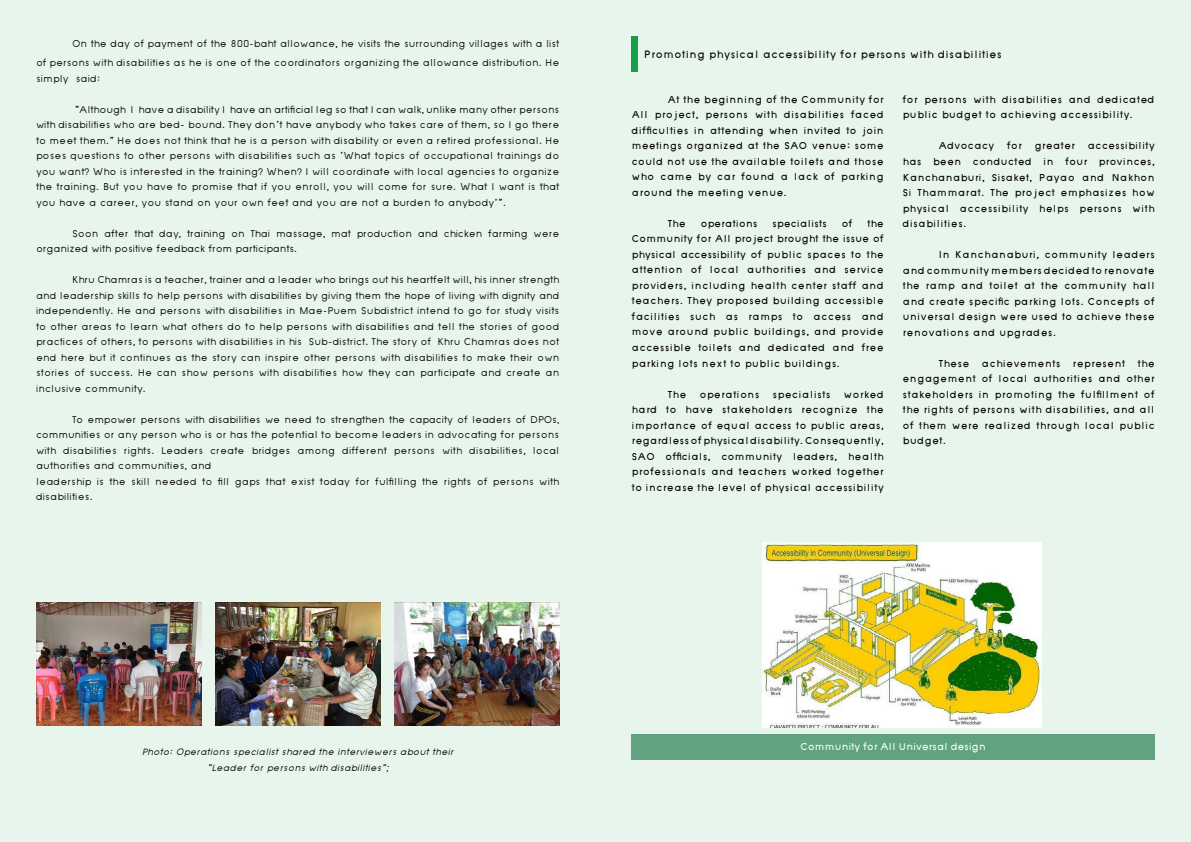
<style>
.page{position:relative;width:1191px;height:842px;background:#e8f5ed}
.page>*{position:absolute;margin:0;border:0;box-sizing:border-box;transform-origin:0 0}
.t1{font:700 17px "Chula Narak";color:#000}
.t2{font:16px/15.5px "Chula Narak";color:#000}
.t3{font:700 16px/15.5px "Chula Narak";color:#000;text-align:justify}
.t4{font:700 16px "Chula Narak";letter-spacing:-.03em;color:#fff}
.t5{font:italic 15px/15.5px "Chula Narak";color:#000;text-align:center}
</style>
<div class="page">
<img style="left:36px;top:602px;width:165px;height:124px">
<img style="left:215px;top:602px;width:165px;height:124px">
<img style="left:394px;top:602px;width:165px;height:124px">
<img style="left:763px;top:542px;width:278px;height:185px">
<div style="left:631px;top:734px;width:524px;height:26px;background:#61a380"></div>
<div style="left:631px;top:36px;width:7px;height:35px;background:#169e48"></div>
<p class="t2" style="left:36px;top:34px;width:525px;line-height:19.2px;text-align:right">On the day of payment of the 800-baht allowance, he visits the surrounding villages with a list<br>of persons with disabilities as he is one of the coordinators organizing the allowance distribution. He</p>
<p class="t2" style="left:74px;top:62px;width:486px;line-height:31px;text-indent:-38px">simply said:<br>“Although I have a disability I have an artificial leg so that I can walk, unlike many other persons</p>
<p class="t2" style="left:36px;top:117px;width:525px;text-align:justify">with disabilities who are bed- bound. They don’t have anybody who takes care of them, so I go there to meet them.” He does not think that he is a person with disability or even a retired professional. He poses questions to other persons with disabilities such as ‘What topics of occupational trainings do you want? Who is interested in the training? When? I will coordinate with local agencies to organize the training. But you have to promise that if you enroll, you will come for sure. What I want is that you have a career, you stand on your own feet and you are not a burden to anybody’”.</p>
<p class="t2" style="left:36px;top:225px;width:525px;text-indent:36px">Soon after that day, training on Thai massage, mat production and chicken farming were organized with positive feedback from participants.</p>
<p class="t2" style="left:36px;top:272px;width:525px;text-align:justify;text-indent:36px">Khru Chamras is a teacher, trainer and a leader who brings out his heartfelt will, his inner strength and leadership skills to help persons with disabilities by giving them the hope of living with dignity and independently. He and persons with disabilities in Mae-Puem Subdistrict intend to go for study visits to other areas to learn what others do to help persons with disabilities and tell the stories of good practices of others, to persons with disabilities in his Sub-district. The story of Khru Chamras does not end here but it continues as the story can inspire other persons with disabilities to make their own stories of success. He can show persons with disabilities how they can participate and create an inclusive community.</p>
<p class="t2" style="left:36px;top:411px;width:525px;text-indent:36px">To empower persons with disabilities we need to strengthen the capacity of leaders of DPOs, communities or any person who is or has the potential to become leaders in advocating for persons with disabilities rights. Leaders create bridges among different persons with disabilities, local authorities and communities, and<br>leadership is the skill needed to fill gaps that exist today for fulfilling the rights of persons with disabilities.</p>
<p class="t1" style="left:644px;top:43px;width:359px">Promoting physical accessibility for persons with disabilities</p>
<p class="t3" style="left:631px;top:91px;width:254px;text-indent:36px">At the beginning of the Community for All project, persons with disabilities faced difficulties in attending when invited to join meetings organized at the SAO venue: some could not use the available toilets and those who came by car found a lack of parking around the meeting venue.</p>
<p class="t3" style="left:631px;top:215px;width:254px;text-indent:36px">The operations specialists of the Community for All project brought the issue of physical accessibility of public spaces to the attention of local authorities and service providers, including health center staff and teachers. They proposed building accessible facilities such as ramps to access and move around public buildings, and provide accessible toilets and dedicated and free parking lots next to public buildings.</p>
<p class="t3" style="left:631px;top:385px;width:254px;text-indent:36px">The operations specialists worked hard to have stakeholders recognize the importance of equal access to public areas, regardless of physical disability. Consequently, SAO officials, community leaders, health professionals and teachers worked together to increase the level of physical accessibility</p>
<p class="t3" style="left:902px;top:91px;width:254px">for persons with disabilities and dedicated public budget to achieving accessibility.</p>
<p class="t3" style="left:902px;top:137px;width:254px;text-indent:36px">Advocacy for greater accessibility has been conducted in four provinces, Kanchanaburi, Sisaket, Payao and Nakhon Si Thammarat. The project emphasizes how physical accessibility helps persons with disabilities.</p>
<p class="t3" style="left:902px;top:246px;width:254px;text-indent:36px">In Kanchanaburi, community leaders and community members decided to renovate the ramp and toilet at the community hall and create specific parking lots. Concepts of universal design were used to achieve these renovations and upgrades.</p>
<p class="t3" style="left:902px;top:354px;width:254px;text-indent:36px">These achievements represent the engagement of local authorities and other stakeholders in promoting the fulfillment of the rights of persons with disabilities, and all of them were realized through local public budget.</p>
<p class="t5" style="left:142px;top:744px;width:313px">Photo: Operations specialist shared the interviewers about their “Leader for persons with disabilities”;</p>
<p class="t4" style="left:800px;top:737px;width:187px">Community for All Universal design</p>
</div>
